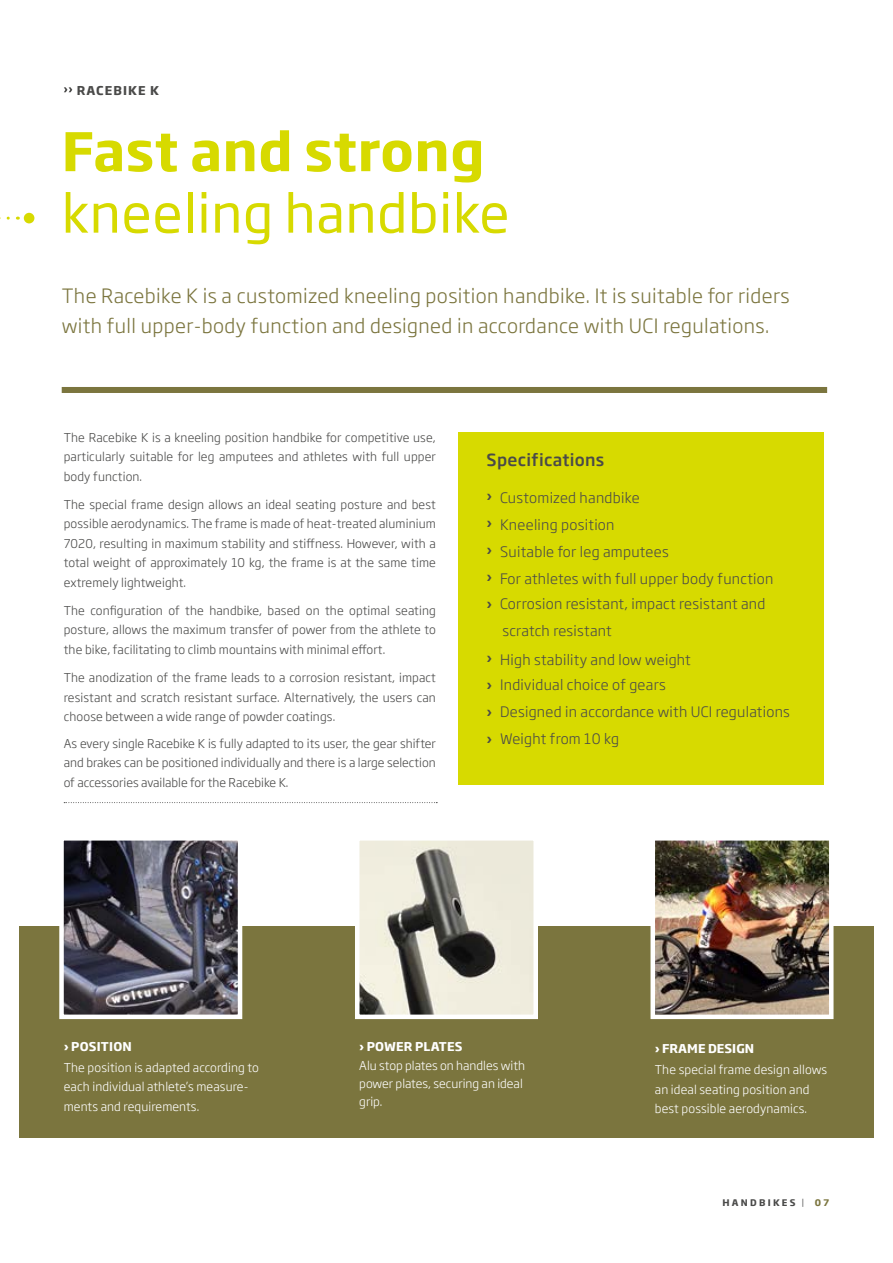
<style>
.page{position:relative;width:893px;height:1263px;background:#fff}
.page>*{position:absolute;margin:0;border:0;box-sizing:border-box;transform-origin:0 0}
.t1{font:52.5px "Soho Gothic Pro";letter-spacing:.01em;color:#d7da00}
.t2{font:700 52.5px "Soho Gothic Pro";letter-spacing:.01em;color:#d7da00}
.t3{font:300 19.5px/30px "Soho Gothic Pro";letter-spacing:.02em;color:#7b753e}
.t4{font:500 16.5px "Soho Gothic Pro";letter-spacing:.02em;color:#4a4a49}
.t5{font:300 14.25px/27px "Soho Gothic Pro";letter-spacing:.02em;color:#4a4a49}
.t6{font:300 12px/19.5px "Soho Gothic Pro";letter-spacing:.01em;color:#4a4a49;text-align:justify}
.t7{font:300 12px/19.5px "Soho Gothic Pro";letter-spacing:.01em;color:#fff}
.t8{font:700 12px "Soho Gothic Pro";letter-spacing:.015em;color:#fff}
.t9{font:700 12px "Soho Gothic Pro";letter-spacing:.095em;color:#4a4a49}
.t10{font:700 9px "Soho Gothic Pro";letter-spacing:.25em;color:#4a4a49}
.s1{font-weight:500}
.s2{color:#7b753e}
</style>
<div class="page">
<div style="left:20px;top:926px;width:854px;height:211px;background:#7b753e"></div>
<svg style="left:355px;top:840px;width:183px;height:180px;background:#c5c3b8"></svg>
<svg style="left:59px;top:840px;width:184px;height:180px;background:#5a5862"></svg>
<div style="left:62px;top:387px;width:765px;height:6px;background:#7b753e"></div>
<div style="left:458px;top:433px;width:365px;height:351px;background:#d7da00"></div>
<svg style="left:64px;top:802px;width:373px;height:1px"></svg>
<svg style="left:64px;top:87px;width:8px;height:5px"></svg>
<img style="left:650px;top:840px;width:184px;height:180px">
<div style="left:24px;top:213px;width:10px;height:10px;background:#d7da00;border-radius:50%"></div>
<p class="t9" style="left:77px;top:81px;width:84px">RACEBIKE K</p>
<h1 class="t2" style="left:62px;top:110px;width:424px">Fast and strong</h1>
<h1 class="t1" style="left:62px;top:173px;width:449px">kneeling handbike</h1>
<h2 class="t3" style="left:62px;top:280px;width:729px">The Racebike K is a customized kneeling position handbike. It is suitable for riders with full upper-body function and designed in accordance with UCI regulations.</h2>
<p class="t6" style="left:64px;top:427px;width:374px">The Racebike K is a kneeling position handbike for competitive use, particularly suitable for leg amputees and athletes with full upper body function.</p>
<p class="t6" style="left:64px;top:494px;width:374px">The special frame design allows an ideal seating posture and best possible aerodynamics. The frame is made of heat-treated aluminium 7020, resulting in maximum stability and stiffness. However, with a total weight of approximately 10 kg, the frame is at the same time extremely lightweight.</p>
<p class="t6" style="left:64px;top:600px;width:374px">The configuration of the handbike, based on the optimal seating posture, allows the maximum transfer of power from the athlete to the bike, facilitating to climb mountains with minimal effort.</p>
<p class="t6" style="left:64px;top:667px;width:374px">The anodization of the frame leads to a corrosion resistant, impact resistant and scratch resistant surface. Alternatively, the users can choose between a wide range of powder coatings.</p>
<p class="t6" style="left:64px;top:733px;width:374px">As every single Racebike K is fully adapted to its user, the gear shifter and brakes can be positioned individually and there is a large selection of accessories available for the Racebike K.</p>
<h3 class="t4" style="left:487px;top:447px;width:119px">Specifications</h3>
<p class="t5" style="left:487px;top:483px;width:288px"><span class="s1">›</span> Customized handbike<br><span class="s1">›</span> Kneeling position<br><span class="s1">›</span> Suitable for leg amputees<br><span class="s1">›</span> For athletes with full upper body function</p>
<p class="t5" style="left:502px;top:590px;width:265px;text-indent:-16px"><span class="s1">›</span> Corrosion resistant, impact resistant and scratch resistant</p>
<p class="t5" style="left:487px;top:646px;width:206px;line-height:25.5px"><span class="s1">›</span> High stability and low weight <span class="s1">›</span> Individual choice of gears</p>
<p class="t5" style="left:487px;top:698px;width:305px"><span class="s1">›</span> Designed in accordance with UCI regulations <span class="s1">›</span> Weight from 10 kg</p>
<p class="t8" style="left:64px;top:1036px;width:69px">› POSITION</p>
<p class="t7" style="left:64px;top:1057px;width:197px">The position is adapted according to each individual athlete’s measure&shy;ments and requirements.</p>
<p class="t8" style="left:359px;top:1036px;width:105px">› POWER PLATES</p>
<p class="t7" style="left:359px;top:1056px;width:167px;line-height:18px">Alu stop plates on handles with power plates, securing an ideal grip.</p>
<p class="t8" style="left:655px;top:1039px;width:101px">› FRAME DESIGN</p>
<p class="t7" style="left:655px;top:1059px;width:174px">The special frame design allows an ideal seating position and best possible aerodynamics.</p>
<p class="t10" style="left:722px;top:1196px;width:108px">HANDBIKES <sup>|</sup> <span class="s2">07</span></p>
</div>
